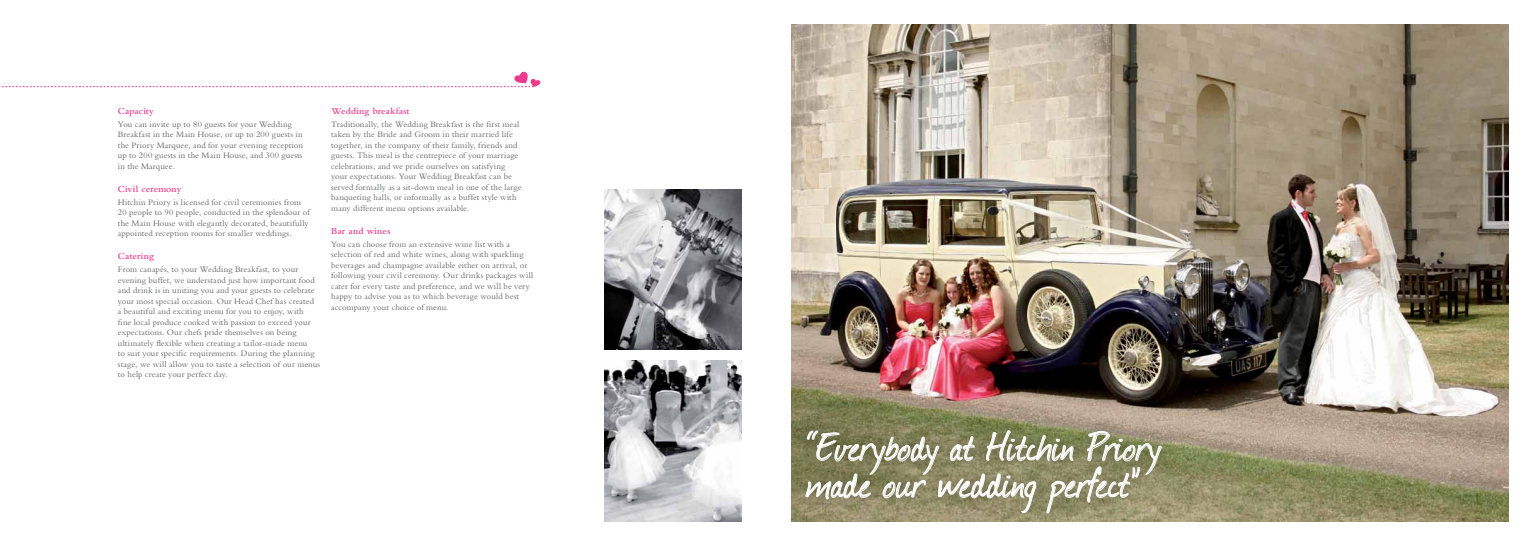
<style>
.page{position:relative;width:1533px;height:546px;background:#fff}
.page>*{position:absolute;margin:0;border:0;box-sizing:border-box;transform-origin:0 0}
.t1{font:47.16px/36.8px "Journal";letter-spacing:.015em;color:#fff}
.t2{font:600 9.62px "Bembo";letter-spacing:.005em;color:#ee3a8b}
.t3{font:8.75px/10.5px "Bembo";letter-spacing:.01em;color:#636466}
</style>
<div class="page">
<img style="left:791px;top:25px;width:717px;height:496px">
<div style="left:790px;top:416px;width:386px;height:111px;background:#000;opacity:.5"></div>
<svg style="left:806px;top:430px;width:356px;height:83px;background:#969474"></svg>
<img style="left:605px;top:189px;width:137px;height:160px">
<img style="left:605px;top:361px;width:137px;height:160px">
<svg style="left:0;top:71px;width:540px;height:16px"></svg>
<p class="t2" style="left:118px;top:106px;width:38px">Capacity</p>
<p class="t3" style="left:118px;top:119px;width:187px">You can invite up to 80 guests for your Wedding Breakfast in the Main House, or up to 200 guests in the Priory Marquee, and for your evening reception up to 200 guests in the Main House, and 300 guests in the Marquee.</p>
<p class="t2" style="left:118px;top:183px;width:65px">Civil ceremony</p>
<p class="t3" style="left:118px;top:197px;width:193px">Hitchin Priory is licensed for civil ceremonies from 20 people to 90 people, conducted in the splendour of the Main House with elegantly decorated, beautifully appointed reception rooms for smaller weddings.</p>
<p class="t2" style="left:118px;top:251px;width:38px">Catering</p>
<p class="t3" style="left:118px;top:264px;width:204px">From canapés, to your Wedding Breakfast, to your evening buffet, we understand just how important food and drink is in uniting you and your guests to celebrate your most special occasion. Our Head Chef has created<br>a beautiful and exciting menu for you to enjoy, with<br>fine local produce cooked with passion to exceed your expectations. Our chefs pride themselves on being ultimately flexible when creating a tailor-made menu<br>to suit your specific requirements. During the planning stage, we will allow you to taste a selection of our menus to help create your perfect day.</p>
<p class="t2" style="left:331px;top:106px;width:80px">Wedding breakfast</p>
<p class="t3" style="left:331px;top:119px;width:192px">Traditionally, the Wedding Breakfast is the first meal taken by the Bride and Groom in their married life together, in the company of their family, friends and guests. This meal is the centrepiece of your marriage celebrations, and we pride ourselves on satisfying your expectations. Your Wedding Breakfast can be served formally as a sit-down meal in one of the large banqueting halls, or informally as a buffet style with many different menu options available.</p>
<p class="t2" style="left:331px;top:225px;width:61px">Bar and wines</p>
<p class="t3" style="left:331px;top:239px;width:204px">You can choose from an extensive wine list with a selection of red and white wines, along with sparkling beverages and champagne available either on arrival, or following your civil ceremony. Our drinks packages will cater for every taste and preference, and we will be very happy to advise you as to which beverage would best accompany your choice of menu.</p>
<h1 class="t1" style="left:807px;top:427px;width:355px">“Everybody at Hitchin Priory made our wedding perfect”</h1>
</div>
